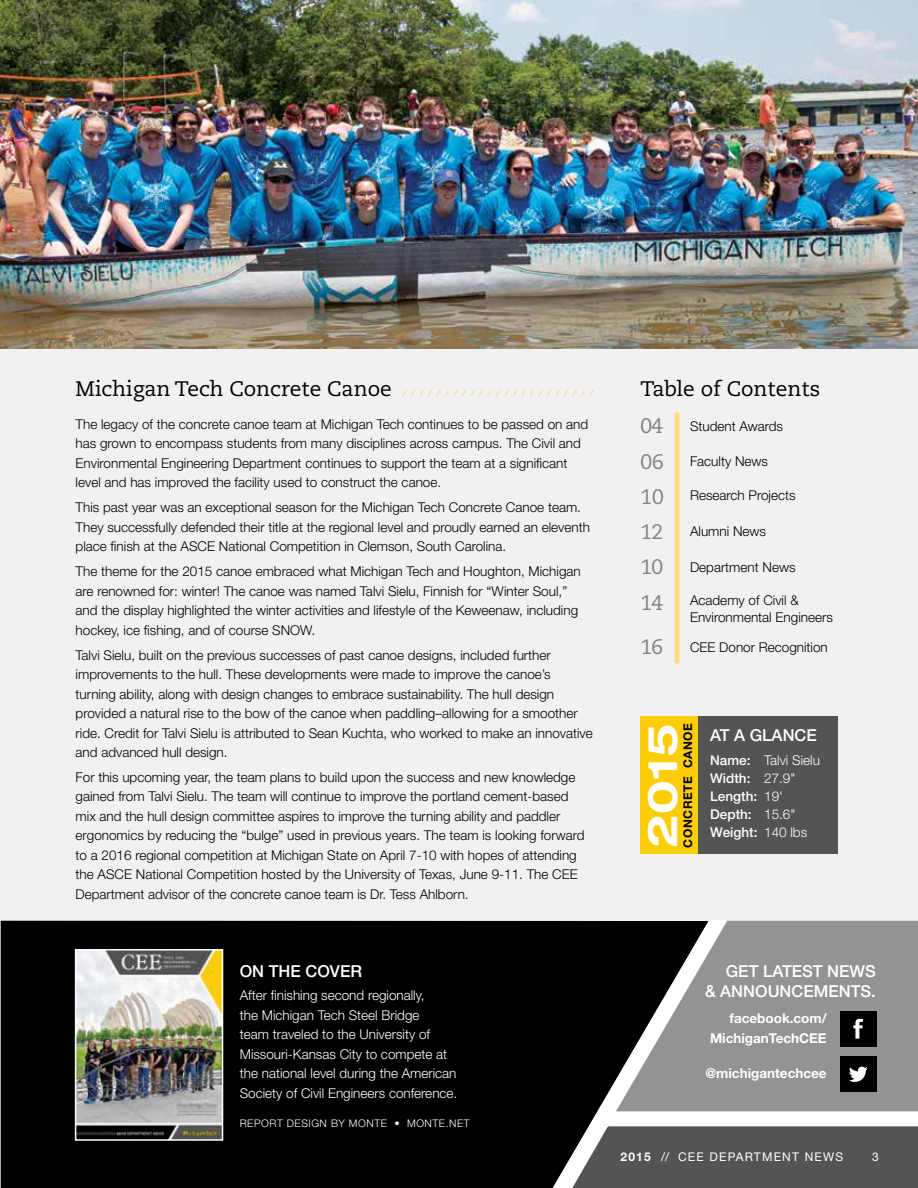
<style>
.page{position:relative;width:918px;height:1188px;background:#fff}
.page>*{position:absolute;margin:0;border:0;box-sizing:border-box;transform-origin:0 0}
.t1{font:700 expanded 41.1px "Helvetica Neue LT Std";color:#fff}
.t2{font:21px "Caecilia LT Std";color:#000}
.t3{font:21px/35.2px "Caecilia LT Std";letter-spacing:-.025em;color:#808284;text-align:justify}
.t4{font:500 16.5px/19.5px "Helvetica Neue LT Std";color:#fff;text-align:right}
.t5{font:300 13.5px/19.5px "Helvetica Neue LT Std";color:#000}
.t6{font:300 13.5px/19.5px "Helvetica Neue LT Std";color:#fff}
.t7{font:500 13.5px/18px "Helvetica Neue LT Std";color:#fff}
.t8{font:700 13.5px/19.5px "Helvetica Neue LT Std";color:#fff;text-align:right}
.t9{font:12px "Helvetica Neue LT Std";letter-spacing:.1em;color:#fff}
.t10{font:700 12px "Helvetica Neue LT Std";letter-spacing:.05em;color:#000}
.t11{font:300 10.5px "Helvetica Neue LT Std";letter-spacing:.05em;color:#fff}
.t12{font:italic 300 7.5px "Helvetica Neue LT Std";color:#f8ae1a}
.s1{font-weight:300}
.s2{font-weight:700}
</style>
<div class="page">
<div style="left:0;top:322px;width:918px;height:598px;background:#f1f1f2"></div>
<div style="left:1px;top:921px;width:570px;height:267px;background:#000"></div>
<div style="left:67px;top:941px;width:164px;height:208px;background:#000"></div>
<img style="left:78px;top:952px;width:142px;height:186px">
<div style="left:75px;top:949px;width:148px;height:192px;border:2px solid #fff"></div>
<img style="left:0;top:0;width:918px;height:349px">
<hr style="left:675px;top:413px;width:4px;height:250px;background:#ffdc75">
<svg style="left:571px;top:921px;width:347px;height:183px;background:#727374"></svg>
<div style="left:840px;top:1011px;width:36px;height:35px;background:#000"></div>
<svg style="left:853px;top:1019px;width:10px;height:20px"></svg>
<div style="left:640px;top:716px;width:59px;height:137px;background:#fdce07"></div>
<div style="left:699px;top:716px;width:139px;height:137px;background:#535453"></div>
<div style="left:840px;top:1057px;width:36px;height:35px;background:#000"></div>
<svg style="left:849px;top:1067px;width:19px;height:15px"></svg>
<svg style="left:418px;top:1104px;width:500px;height:84px;background:#545454"></svg>
<h2 class="t2" style="left:76px;top:377px;width:318px">Michigan Tech Concrete Canoe</h2>
<p class="t12" style="left:403px;top:389px;width:191px">///////////////////////</p>
<p class="t5" style="left:76px;top:414px;width:514px">The legacy of the concrete canoe team at Michigan Tech continues to be passed on and has grown to encompass students from many disciplines across campus. The Civil and Environmental Engineering Department continues to support the team at a significant level and has improved the facility used to construct the canoe.</p>
<p class="t5" style="left:76px;top:497px;width:516px">This past year was an exceptional season for the Michigan Tech Concrete Canoe team.<br>They successfully defended their title at the regional level and proudly earned an eleventh place finish at the ASCE National Competition in Clemson, South Carolina.</p>
<p class="t5" style="left:76px;top:561px;width:507px">The theme for the 2015 canoe embraced what Michigan Tech and Houghton, Michigan are renowned for: winter! The canoe was named Talvi Sielu, Finnish for “Winter Soul,” and the display highlighted the winter activities and lifestyle of the Keweenaw, including hockey, ice fishing, and of course SNOW.</p>
<p class="t5" style="left:76px;top:645px;width:519px">Talvi Sielu, built on the previous successes of past canoe designs, included further improvements to the hull. These developments were made to improve the canoe’s turning ability, along with design changes to embrace sustainability. The hull design provided a natural rise to the bow of the canoe when paddling–allowing for a smoother ride. Credit for Talvi Sielu is attributed to Sean Kuchta, who worked to make an innovative and advanced hull design.</p>
<p class="t5" style="left:76px;top:767px;width:510px">For this upcoming year, the team plans to build upon the success and new knowledge gained from Talvi Sielu. The team will continue to improve the portland cement-based mix and the hull design committee aspires to improve the turning ability and paddler ergonomics by reducing the “bulge” used in previous years. The team is looking forward to a 2016 regional competition at Michigan State on April 7-10 with hopes of attending the ASCE National Competition hosted by the University of Texas, June 9-11. The CEE Department advisor of the concrete canoe team is Dr. Tess Ahlborn.</p>
<p class="t4" style="left:240px;top:962px;width:124px">ON THE COVER</p>
<p class="t6" style="left:240px;top:985px;width:219px">After finishing second regionally,<br>the Michigan Tech Steel Bridge<br>team traveled to the University of Missouri-Kansas City to compete at the national level during the American Society of Civil Engineers conference.</p>
<p class="t11" style="left:240px;top:1117px;width:231px">REPORT DESIGN BY MONTE • MONTE.NET</p>
<h2 class="t2" style="left:640px;top:377px;width:181px">Table of Contents</h2>
<p class="t5" style="left:690px;top:416px;width:95px">Student Awards</p>
<p class="t5" style="left:690px;top:451px;width:80px">Faculty News</p>
<p class="t5" style="left:690px;top:485px;width:107px">Research Projects</p>
<p class="t5" style="left:690px;top:522px;width:78px">Alumni News</p>
<p class="t5" style="left:690px;top:558px;width:107px">Department News</p>
<p class="t5" style="left:690px;top:592px;width:144px;line-height:16.5px">Academy of Civil &amp;<br>Environmental Engineers</p>
<p class="t5" style="left:690px;top:637px;width:139px">CEE Donor Recognition</p>
<h2 class="t3" style="left:640px;top:409px;width:25px">04<br>06<br>10<br>12<br>10<br>14</h2>
<h2 class="t3" style="left:640px;top:630px;width:24px">16</h2>
<p class="t10" style="left:680px;top:848px;width:126px;rotate:-90deg">CONCRETE CANOE</p>
<h1 class="t1" style="left:637px;top:848px;width:126px;rotate:-90deg">2015</h1>
<p class="t4" style="left:710px;top:725px;width:108px">AT A GLANCE</p>
<p class="t7" style="left:710px;top:751px;width:111px">Name: <span class="s1">Talvi Sielu<br></span>Width: <span class="s1">27.9"<br></span>Length: <span class="s1">19'<br></span>Depth: <span class="s1">15.6"</span></p>
<p class="t7" style="left:710px;top:823px;width:99px">Weight: <span class="s1">140 lbs</span></p>
<p class="t4" style="left:705px;top:962px;width:172px">GET LATEST NEWS<br>&amp; ANNOUNCEMENTS.</p>
<p class="t8" style="left:710px;top:1008px;width:118px">facebook.com/<br>MichiganTechCEE</p>
<p class="t8" style="left:705px;top:1063px;width:123px">@michigantechcee</p>
<p class="t9" style="left:620px;top:1149px;width:224px"><span class="s2">2015</span> // CEE DEPARTMENT NEWS</p>
<p class="t9" style="left:872px;top:1149px;width:8px">3</p>
</div>
